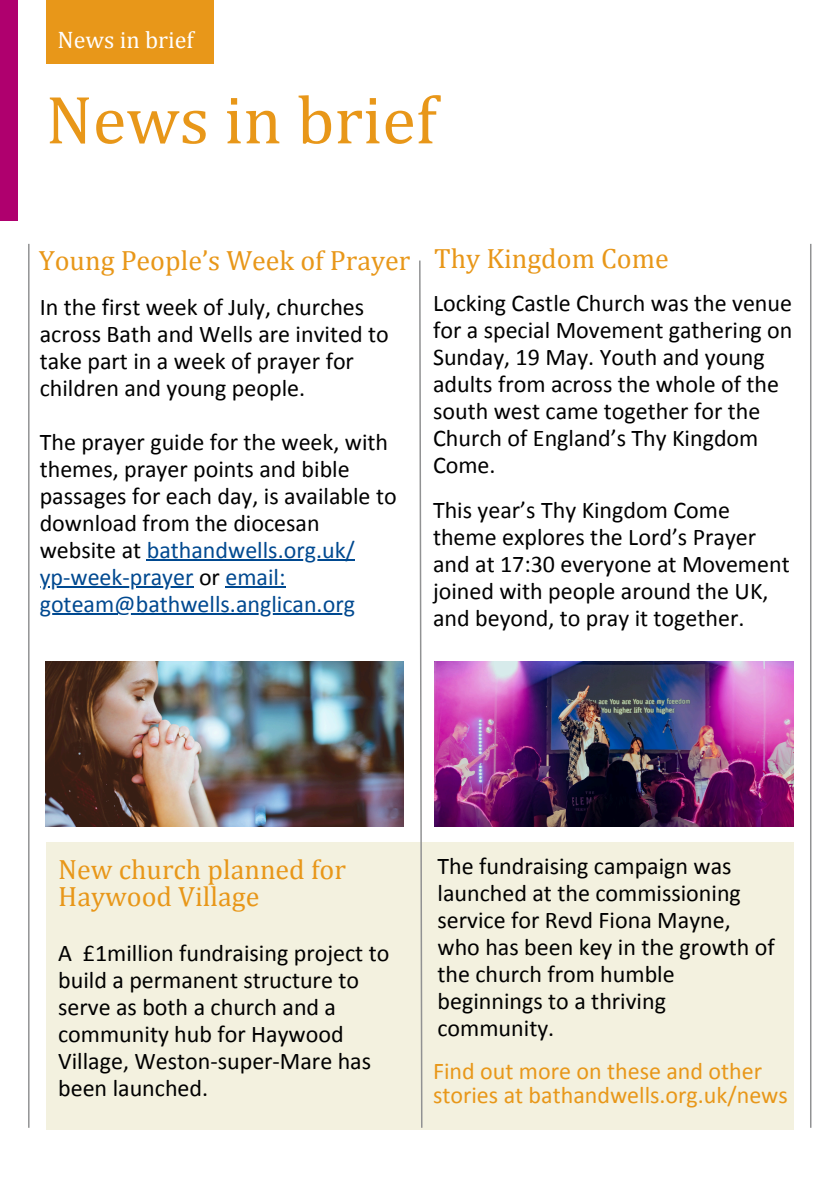
<style>
.page{position:relative;width:839px;height:1191px;background:#fff}
.page>*{position:absolute;margin:0;border:0;box-sizing:border-box;transform-origin:0 0}
.t1{font:68.8px "Cambria";color:#e89719}
.t2{font:28px/27px "Cambria";color:#e89719}
.t3{font:24px/27px "Calibri";color:#000}
.t4{font:24px/24px "Calibri";color:#e89719}
.t5{font:24px "Calibri";color:#004990}
.t6{font:24px "Cambria";color:#fff}
.s1{color:#004990}
.s2{color:#000}
</style>
<div class="page">
<div style="left:46px;top:842px;width:747px;height:287px;background:#f3f1df"></div>
<div style="left:46px;top:0;width:167px;height:63px;background:#e89719"></div>
<div style="left:0;top:0;width:18px;height:220px;background:#af006e"></div>
<hr style="left:28px;top:244px;width:2px;height:884px;background:#919293">
<svg style="left:419px;top:260px;width:4px;height:868px"></svg>
<hr style="left:810px;top:244px;width:1px;height:884px;background:#919293">
<img style="left:46px;top:661px;width:357px;height:166px">
<hr style="left:147px;top:559px;width:208px;height:2px;background:#004990">
<hr style="left:40px;top:586px;width:153px;height:2px;background:#004990">
<hr style="left:225px;top:586px;width:60px;height:2px;background:#004990">
<hr style="left:40px;top:613px;width:315px;height:2px;background:#004990">
<img style="left:434px;top:661px;width:359px;height:166px">
<h1 class="t6" style="left:58px;top:25px;width:138px">News in brief</h1>
<p class="t1" style="left:46px;top:78px;width:392px">News in brief</p>
<h2 class="t2" style="left:39px;top:246px;width:373px">Young People’s Week of Prayer</h2>
<h2 class="t2" style="left:434px;top:245px;width:236px">Thy Kingdom Come</h2>
<p class="t3" style="left:40px;top:295px;width:350px">In the first week of July, churches across Bath and Wells are invited to take part in a week of prayer for children and young people.</p>
<p class="t3" style="left:40px;top:430px;width:358px">The prayer guide for the week, with themes, prayer points and bible passages for each day, is available to download from the diocesan website at <span class="s1">bathandwells.org.uk/</span></p>
<p class="t5" style="left:40px;top:567px;width:247px">yp-week-prayer <span class="s2">or</span> email:</p>
<p class="t5" style="left:40px;top:594px;width:317px">goteam@bathwells.anglican.org</p>
<p class="t3" style="left:433px;top:292px;width:361px">Locking Castle Church was the venue for a special Movement gathering on<br>Sunday, 19 May. Youth and young adults from across the whole of the south west came together for the<br>Church of England’s Thy Kingdom<br>Come.</p>
<h2 class="t3" style="left:433px;top:499px;width:358px">This year’s Thy Kingdom Come theme explores the Lord’s Prayer and at 17:30 everyone at Movement joined with people around the UK, and beyond, to pray it together.</h2>
<p class="t2" style="left:58px;top:856px;width:289px">New church planned for<br>Haywood Village</p>
<p class="t3" style="left:58px;top:942px;width:332px">A £1million fundraising project to build a permanent structure to serve as both a church and a community hub for Haywood<br>Village, Weston-super-Mare has been launched.</p>
<p class="t3" style="left:437px;top:854px;width:339px">The fundraising campaign was launched at the commissioning service for Revd Fiona Mayne, who has been key in the growth of the church from humble beginnings to a thriving community.</p>
<p class="t4" style="left:433px;top:1061px;width:356px">Find out more on these and other stories at bathandwells.org.uk/news</p>
</div>
